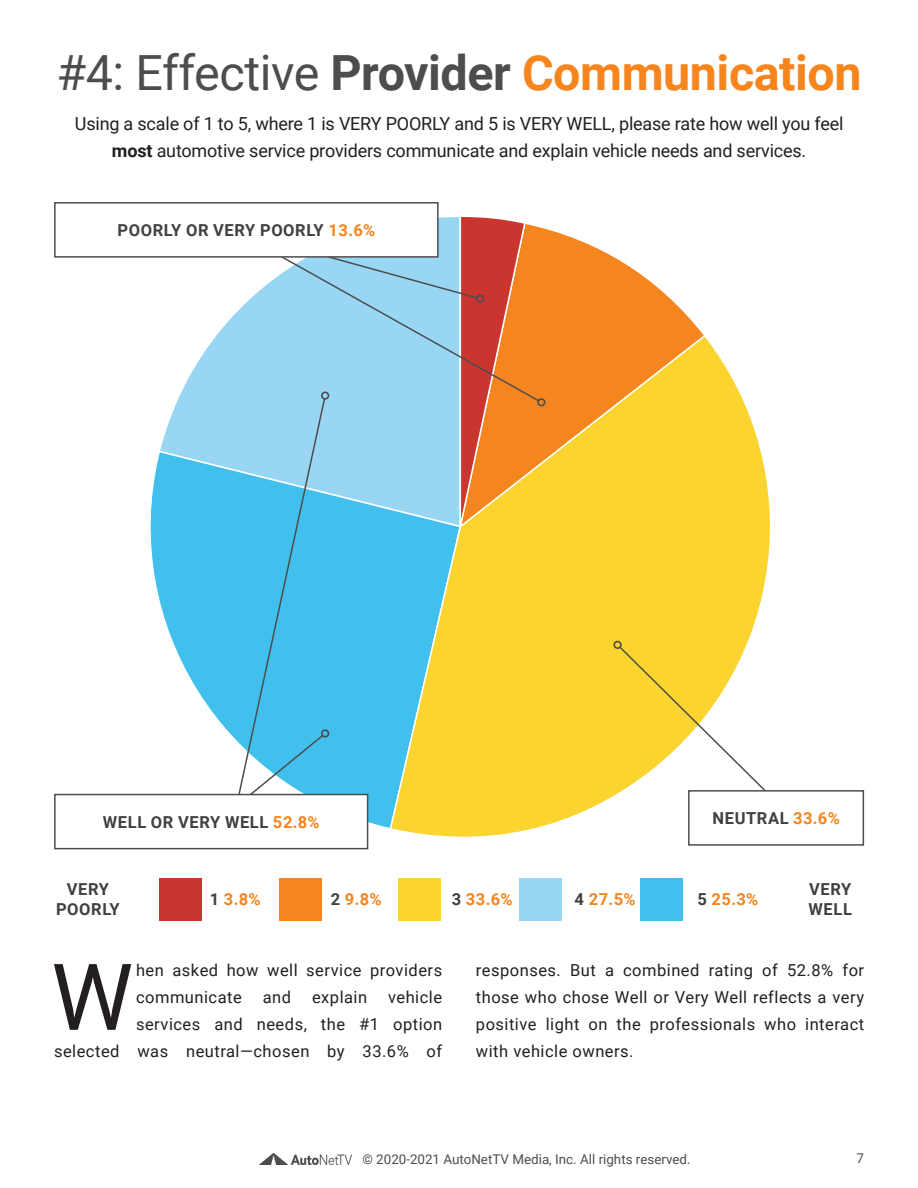
<style>
.page{position:relative;width:918px;height:1188px;background:#fff}
.page>*{position:absolute;margin:0;border:0;box-sizing:border-box;transform-origin:0 0}
.t1{font:92.4px "Roboto";color:#231f20}
.t2{font:700 48.45px "Roboto";letter-spacing:-.01em;color:#f6851e}
.t3{font:18px/27px "Roboto";letter-spacing:-.01em;color:#231f20;text-align:center}
.t4{font:16.5px/27px "Roboto";letter-spacing:.03em;color:#231f20}
.t5{font:700 16.5px "Roboto";letter-spacing:.035em;color:#404040}
.t6{font:700 16.5px "Roboto";color:#f5851e}
.t7{font:13.35px "Roboto";color:#4c4d4f}
.s1{font-weight:400;color:#4c4d4f}
.s2{color:#4c4d4f}
.s3{font-weight:700}
.s4{color:#f5851e}
.s5{color:#404040}
</style>
<div class="page">
<img style="left:260px;top:1154px;width:92px;height:10px">
<svg style="left:160px;top:314px;width:75px;height:136px"></svg>
<svg style="left:119px;top:450px;width:270px;height:381px"></svg>
<svg style="left:389px;top:339px;width:381px;height:498px;background:#fbda4d"></svg>
<svg style="left:527px;top:224px;width:180px;height:305px;background:#f9b847"></svg>
<div style="left:160px;top:878px;width:42px;height:42px;background:#ca362f"></div>
<div style="left:279px;top:878px;width:43px;height:42px;background:#f5851e"></div>
<div style="left:398px;top:878px;width:42px;height:42px;background:#fbd42f"></div>
<div style="left:519px;top:878px;width:43px;height:42px;background:#99d6f4"></div>
<div style="left:641px;top:878px;width:42px;height:42px;background:#41c0ed"></div>
<div style="left:54px;top:794px;width:314px;height:55px;background:#fff;border:2px solid #4c4d4f"></div>
<svg style="left:618px;top:645px;width:152px;height:159px"></svg>
<div style="left:613px;top:641px;width:9px;height:8px;border:2px solid #4c4d4f;border-radius:50%"></div>
<div style="left:688px;top:790px;width:176px;height:56px;background:#fff;border:2px solid #4c4d4f"></div>
<div style="left:527px;top:243px;width:14px;height:160px;background:#f5851e"></div>
<div style="left:537px;top:398px;width:8px;height:8px;border:2px solid #4c4d4f;border-radius:50%"></div>
<svg style="left:235px;top:217px;width:292px;height:591px;background:#97c1b6"></svg>
<div style="left:476px;top:295px;width:8px;height:8px;border:2px solid #4c4d4f;border-radius:50%"></div>
<div style="left:54px;top:202px;width:385px;height:56px;background:#fff;border:2px solid #4c4d4f"></div>
<p class="t2" style="left:57px;top:39px;width:807px"><span class="s1">#4: Effective</span> <span class="s2">Provider</span> Communication</p>
<p class="t3" style="left:75px;top:109px;width:770px">Using a scale of 1 to 5, where 1 is VERY POORLY and 5 is VERY WELL, please rate how well you feel <span class="s3">most</span> automotive service providers communicate and explain vehicle needs and services.</p>
<p class="t5" style="left:118px;top:219px;width:259px">POORLY OR VERY POORLY <span class="s4">13.6%</span></p>
<p class="t5" style="left:103px;top:810px;width:218px">WELL OR VERY WELL <span class="s4">52.8%</span></p>
<p class="t5" style="left:713px;top:807px;width:129px">NEUTRAL <span class="s4">33.6%</span></p>
<p class="t5" style="left:67px;top:878px;width:44px">VERY</p>
<p class="t5" style="left:56px;top:898px;width:65px">POORLY</p>
<p class="t6" style="left:210px;top:888px;width:52px"><span class="s5">1</span> 3.8%</p>
<p class="t6" style="left:331px;top:888px;width:52px"><span class="s5">2</span> 9.8%</p>
<p class="t6" style="left:452px;top:888px;width:62px"><span class="s5">3</span> 33.6%</p>
<p class="t6" style="left:575px;top:888px;width:62px"><span class="s5">4</span> 27.5%</p>
<p class="t6" style="left:697px;top:888px;width:62px"><span class="s5">5</span> 25.3%</p>
<p class="t5" style="left:809px;top:878px;width:44px">VERY</p>
<p class="t5" style="left:809px;top:898px;width:45px">WELL</p>
<p class="t1" style="left:51px;top:932px;width:84px">W</p>
<p class="t4" style="left:136px;top:956px;width:308px">hen asked how well service providers communicate</p>
<p class="t4" style="left:54px;top:983px;width:390px;text-align:right">vehicle<br>services and needs, the #1 option<br>selected was neutral—chosen by 33.6% of</p>
<p class="t4" style="left:263px;top:983px;width:30px">and</p>
<p class="t4" style="left:312px;top:983px;width:57px">explain</p>
<p class="t4" style="left:476px;top:956px;width:390px;text-align:justify">responses. But a combined rating of 52.8% for those who chose Well or Very Well reflects a very positive light on the professionals who interact with vehicle owners.</p>
<p class="t7" style="left:362px;top:1150px;width:330px">© 2020-2021 AutoNetTV Media, Inc. All rights reserved.</p>
<p class="t7" style="left:856px;top:1148px;width:9px">7</p>
</div>
